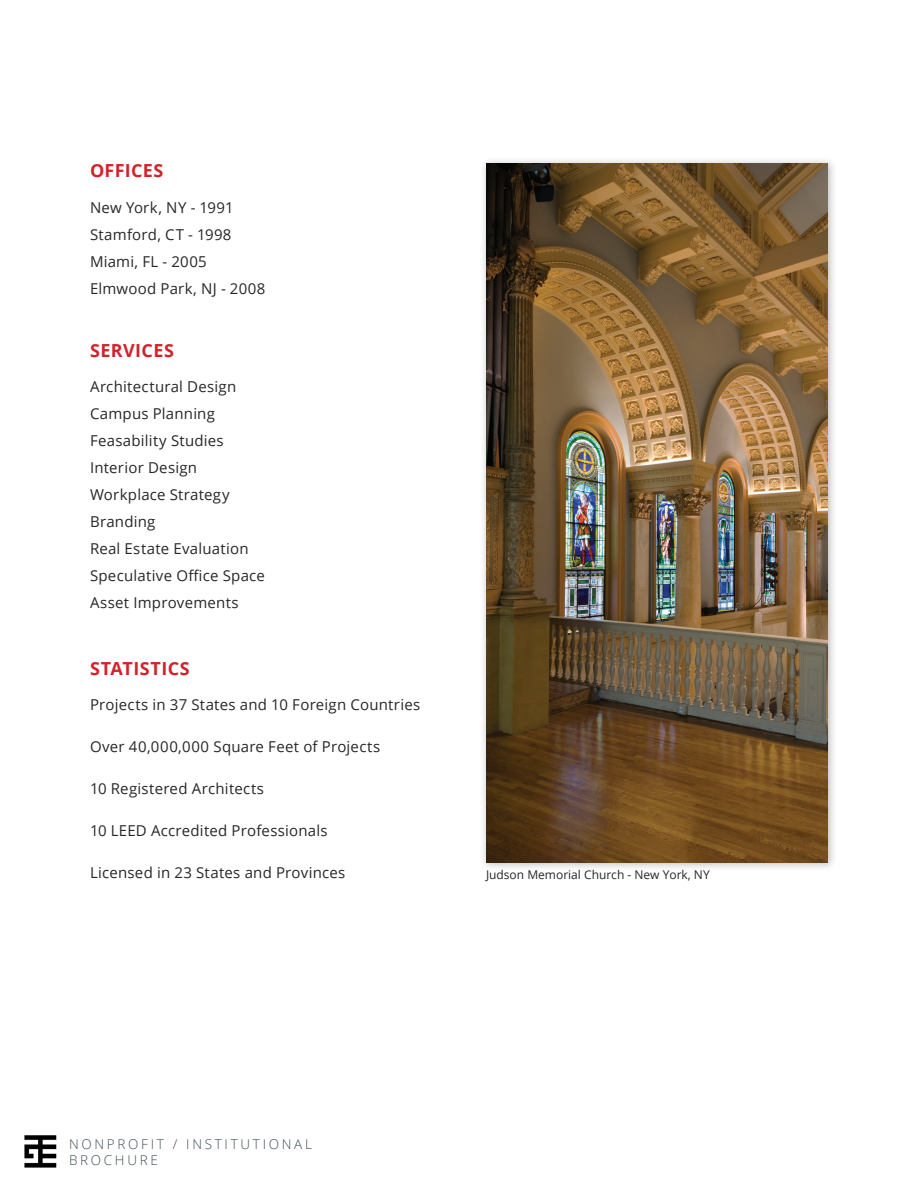
<style>
.page{position:relative;width:918px;height:1188px;background:#fff}
.page>*{position:absolute;margin:0;border:0;box-sizing:border-box;transform-origin:0 0}
.Subtitle{font:700 18px "Open Sans";letter-spacing:.02em;color:#d1232a}
.Paragraph_Text_Black{font:15px "Open Sans";letter-spacing:.015em;color:#262825}
.Body_Text_-_Align_Le{font:15px "Open Sans";letter-spacing:.015em;color:#262825}
.t1{font:300 13.5px/16.2px "Open Sans";letter-spacing:.2em;color:#414f56}
.t2{font:12px "Open Sans";color:#262825}
</style>
<div class="page">
<div style="left:479px;top:157px;width:359px;height:715px;background:#231f20;opacity:.3"></div>
<img style="left:486px;top:163px;width:342px;height:699px">
<img style="left:24px;top:1135px;width:33px;height:33px">
<p class="Subtitle" style="left:90px;top:158px;width:75px">OFFICES</p>
<p class="Paragraph_Text_Black" style="left:90px;top:197px;width:145px">New York, NY - 1991</p>
<p class="Paragraph_Text_Black" style="left:90px;top:224px;width:143px">Stamford, CT - 1998</p>
<p class="Paragraph_Text_Black" style="left:90px;top:251px;width:118px">Miami, FL - 2005</p>
<p class="Paragraph_Text_Black" style="left:90px;top:278px;width:177px">Elmwood Park, NJ - 2008</p>
<p class="Subtitle" style="left:90px;top:338px;width:85px">SERVICES</p>
<p class="Paragraph_Text_Black" style="left:90px;top:376px;width:148px">Architectural Design</p>
<p class="Paragraph_Text_Black" style="left:90px;top:403px;width:126px">Campus Planning</p>
<p class="Paragraph_Text_Black" style="left:90px;top:430px;width:135px">Feasability Studies</p>
<p class="Paragraph_Text_Black" style="left:90px;top:457px;width:109px">Interior Design</p>
<p class="Paragraph_Text_Black" style="left:90px;top:484px;width:141px">Workplace Strategy</p>
<p class="Paragraph_Text_Black" style="left:90px;top:511px;width:67px">Branding</p>
<p class="Paragraph_Text_Black" style="left:90px;top:538px;width:160px">Real Estate Evaluation</p>
<p class="Paragraph_Text_Black" style="left:90px;top:565px;width:176px">Speculative Office Space</p>
<p class="Paragraph_Text_Black" style="left:90px;top:592px;width:150px">Asset Improvements</p>
<p class="Subtitle" style="left:90px;top:656px;width:101px">STATISTICS</p>
<p class="Body_Text_-_Align_Le" style="left:90px;top:694px;width:332px">Projects in 37 States and 10 Foreign Countries</p>
<p class="Body_Text_-_Align_Le" style="left:90px;top:736px;width:292px">Over 40,000,000 Square Feet of Projects</p>
<p class="Body_Text_-_Align_Le" style="left:90px;top:778px;width:176px">10 Registered Architects</p>
<p class="Body_Text_-_Align_Le" style="left:90px;top:820px;width:239px">10 LEED Accredited Professionals</p>
<p class="Body_Text_-_Align_Le" style="left:90px;top:862px;width:257px">Licensed in 23 States and Provinces</p>
<p class="t2" style="left:486px;top:867px;width:225px">Judson Memorial Church - New York, NY</p>
<p class="t1" style="left:69px;top:1135px;width:244px">NONPROFIT / INSTITUTIONAL<br>BROCHURE</p>
</div>
